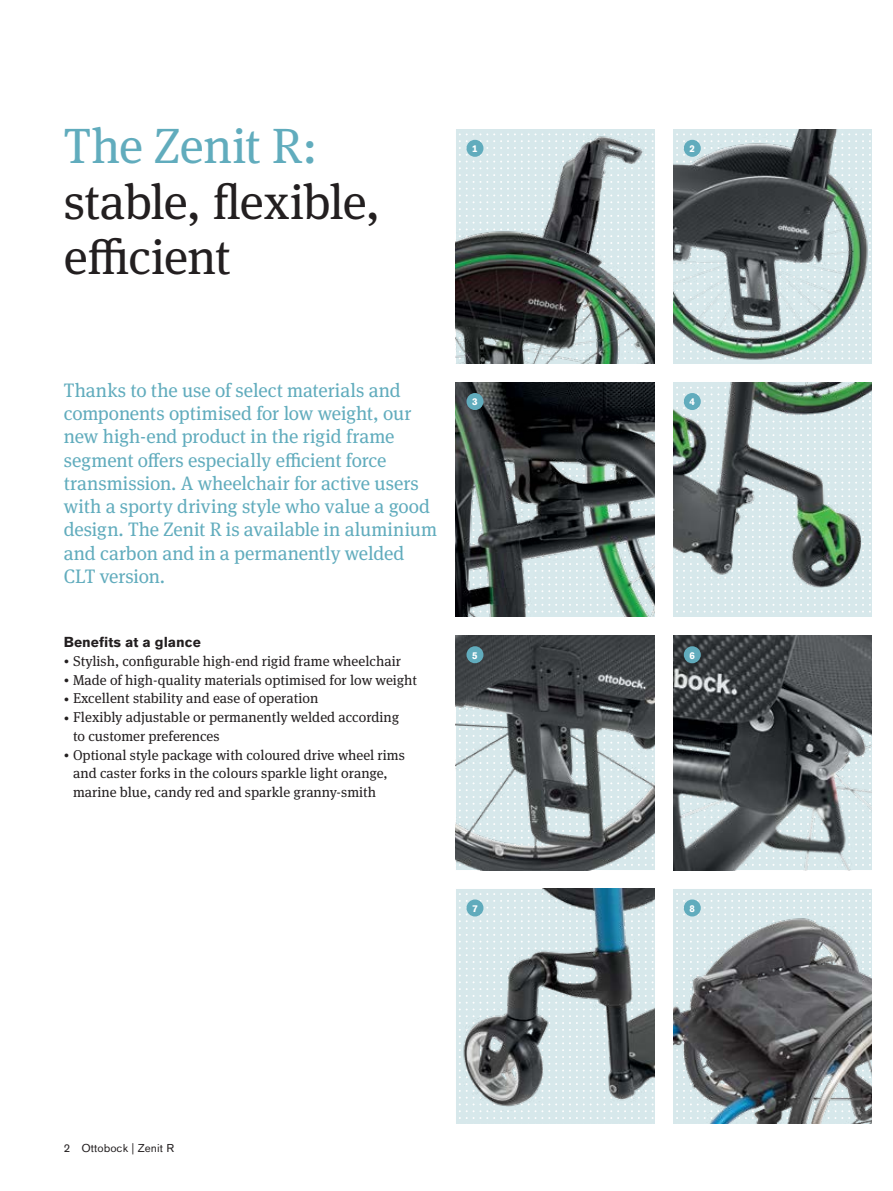
<style>
.page{position:relative;width:893px;height:1191px;background:#fff}
.page>*{position:absolute;margin:0;border:0;box-sizing:border-box;transform-origin:0 0}
.t1{font:49.5px/55.5px "OBO Serif";letter-spacing:-.015em;color:#231f20}
.t2{font:49.5px "OBO Serif";letter-spacing:-.005em;color:#61acbd}
.t3{font:19.5px/23.2px "OBO Serif";letter-spacing:-.005em;color:#61acbd}
.t4{font:14.25px/18.8px "OBO Serif";color:#231f20}
.t5{font:700 14.25px "OBO Sans";color:#231f20}
.t6{font:11.25px "OBO Sans";letter-spacing:.005em;color:#231f20}
.t7{font:700 9.75px "OBO Sans";color:#fff}
.s1{font-size:10.65px}
</style>
<div class="page">
<img style="left:456px;top:129px;width:198px;height:234px">
<img style="left:673px;top:635px;width:199px;height:235px">
<img style="left:456px;top:635px;width:198px;height:235px">
<img style="left:673px;top:382px;width:199px;height:235px">
<img style="left:673px;top:889px;width:199px;height:234px">
<img style="left:456px;top:382px;width:198px;height:235px">
<div style="left:466px;top:646px;width:17px;height:17px;background:#61acbd;border-radius:50%"></div>
<img style="left:673px;top:129px;width:199px;height:234px">
<div style="left:466px;top:140px;width:17px;height:17px;background:#61acbd;border-radius:50%"></div>
<div style="left:684px;top:140px;width:17px;height:17px;background:#61acbd;border-radius:50%"></div>
<div style="left:684px;top:646px;width:17px;height:17px;background:#61acbd;border-radius:50%"></div>
<div style="left:466px;top:393px;width:17px;height:17px;background:#61acbd;border-radius:50%"></div>
<div style="left:684px;top:393px;width:17px;height:17px;background:#61acbd;border-radius:50%"></div>
<div style="left:684px;top:899px;width:17px;height:17px;background:#61acbd;border-radius:50%"></div>
<img style="left:456px;top:889px;width:198px;height:234px">
<h1 class="t2" style="left:64px;top:117px;width:255px">The Zenit R:</h1>
<h1 class="t1" style="left:64px;top:174px;width:318px">stable, flexible, efficient</h1>
<p class="t7" style="left:472px;top:143px;width:7px">1</p>
<p class="t7" style="left:690px;top:143px;width:7px">2</p>
<p class="t3" style="left:64px;top:378px;width:375px">Thanks to the use of select materials and components optimised for low weight, our new high-end product in the rigid frame segment offers especially efficient force transmission. A wheelchair for active users with a sporty driving style who value a good design. The Zenit R is available in aluminium and carbon and in a permanently welded CLT version.</p>
<p class="t5" style="left:64px;top:634px;width:139px">Benefits at a glance</p>
<p class="t4" style="left:64px;top:651px;width:339px"><span class="s1">•</span> Stylish, configurable high-end rigid frame wheelchair</p>
<p class="t4" style="left:64px;top:670px;width:355px"><span class="s1">•</span> Made of high-quality materials optimised for low weight</p>
<p class="t4" style="left:64px;top:689px;width:256px"><span class="s1">•</span> Excellent stability and ease of operation</p>
<p class="t4" style="left:73px;top:707px;width:327px;text-indent:-9px"><span class="s1">•</span> Flexibly adjustable or permanently welded according to customer preferences</p>
<p class="t4" style="left:73px;top:745px;width:333px;text-indent:-9px"><span class="s1">•</span> Optional style package with coloured drive wheel rims and caster forks in the colours sparkle light orange, marine blue, candy red and sparkle granny-smith</p>
<p class="t7" style="left:472px;top:396px;width:7px">3</p>
<p class="t7" style="left:472px;top:649px;width:7px">5</p>
<p class="t7" style="left:472px;top:902px;width:7px">7</p>
<p class="t7" style="left:690px;top:396px;width:7px">4</p>
<p class="t7" style="left:690px;top:649px;width:7px">6</p>
<p class="t7" style="left:690px;top:902px;width:7px">8</p>
<p class="t6" style="left:64px;top:1141px;width:112px">2 Ottobock | Zenit R</p>
</div>
